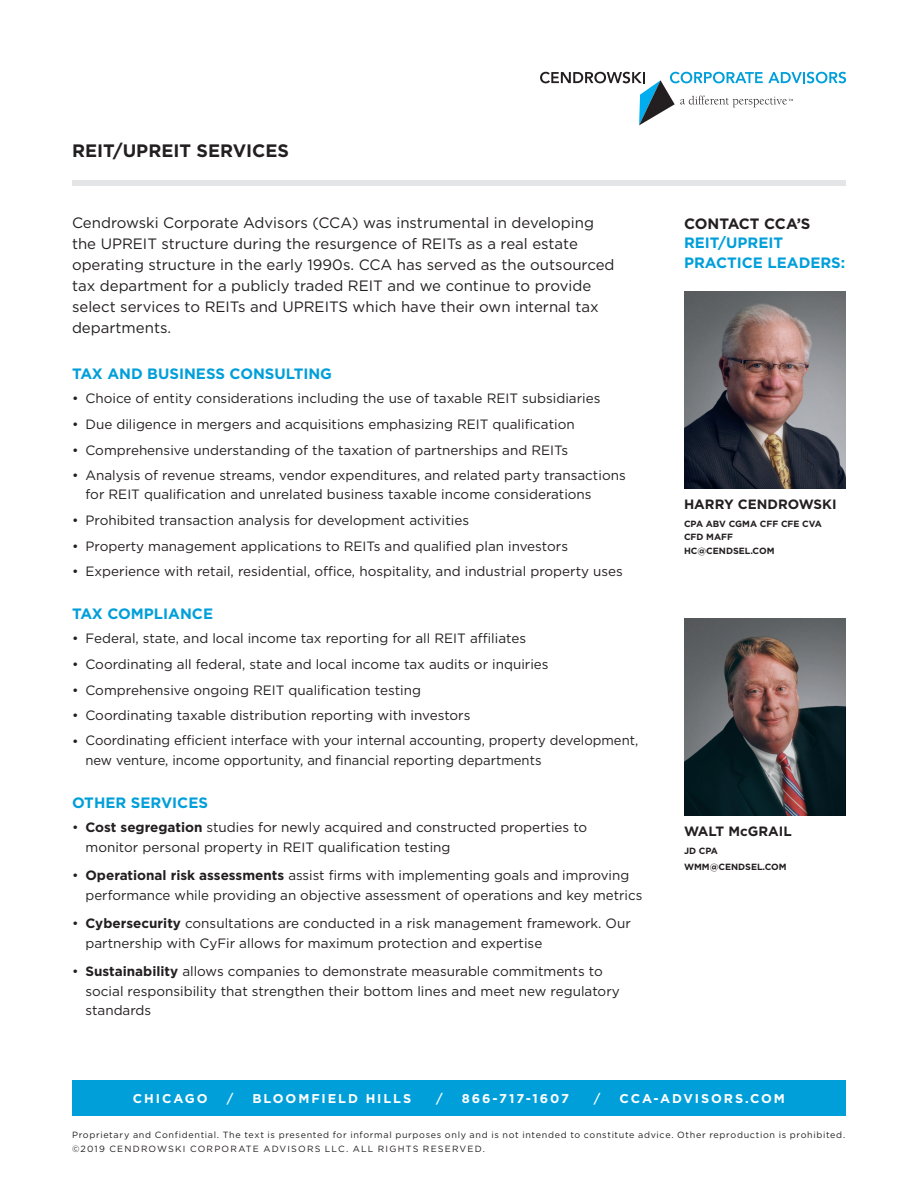
<style>
.page{position:relative;width:918px;height:1188px;background:#fff}
.page>*{position:absolute;margin:0;border:0;box-sizing:border-box;transform-origin:0 0}
.t1{font:700 18px "Gotham";color:#231f20}
.t2{font:15px/21px "Gotham";color:#231f20}
.t3{font:700 15px/19.5px "Gotham";color:#009fda}
.t4{font:700 15px "Gotham";letter-spacing:-.01em;color:#231f20}
.t5{font:13.5px/19.5px "Gotham";color:#231f20}
.t6{font:700 13.5px "Gotham";color:#231f20}
.t7{font:700 12.75px "Gotham";letter-spacing:.15em;color:#fff}
.t8{font:500 12.75px "Gotham";color:#fff}
.t9{font:9px/13.5px "Gotham";letter-spacing:.08em;color:#231f20}
.t10{font:700 9px/13.5px "Gotham";color:#231f20}
.s1{font-weight:700}
</style>
<div class="page">
<div style="left:72px;top:1080px;width:774px;height:36px;background:#009fda"></div>
<img style="left:684px;top:291px;width:162px;height:198px">
<img style="left:684px;top:618px;width:162px;height:198px">
<svg style="left:540px;top:72px;width:306px;height:53px"></svg>
<div style="left:72px;top:180px;width:774px;height:6px;background:#e4e5e7"></div>
<h1 class="t1" style="left:72px;top:139px;width:219px">REIT/UPREIT SERVICES</h1>
<p class="t2" style="left:72px;top:212px;width:544px">Cendrowski Corporate Advisors (CCA) was instrumental in developing the UPREIT structure during the resurgence of REITs as a real estate operating structure in the early 1990s. CCA has served as the outsourced tax department for a publicly traded REIT and we continue to provide select services to REITs and UPREITS which have their own internal tax departments.</p>
<p class="t3" style="left:72px;top:364px;width:262px">TAX AND BUSINESS CONSULTING</p>
<p class="t5" style="left:72px;top:389px;width:530px">• Choice of entity considerations including the use of taxable REIT subsidiaries</p>
<p class="t5" style="left:72px;top:414px;width:504px">• Due diligence in mergers and acquisitions emphasizing REIT qualification</p>
<p class="t5" style="left:72px;top:440px;width:498px">• Comprehensive understanding of the taxation of partnerships and REITs</p>
<p class="t5" style="left:86px;top:465px;width:542px;text-indent:-14px">• Analysis of revenue streams, vendor expenditures, and related party transactions for REIT qualification and unrelated business taxable income considerations</p>
<p class="t5" style="left:72px;top:510px;width:399px">• Prohibited transaction analysis for development activities</p>
<p class="t5" style="left:72px;top:536px;width:498px">• Property management applications to REITs and qualified plan investors</p>
<p class="t5" style="left:72px;top:561px;width:552px">• Experience with retail, residential, office, hospitality, and industrial property uses</p>
<p class="t3" style="left:72px;top:604px;width:143px">TAX COMPLIANCE</p>
<p class="t5" style="left:72px;top:629px;width:456px">• Federal, state, and local income tax reporting for all REIT affiliates</p>
<p class="t5" style="left:72px;top:654px;width:478px">• Coordinating all federal, state and local income tax audits or inquiries</p>
<p class="t5" style="left:72px;top:680px;width:350px">• Comprehensive ongoing REIT qualification testing</p>
<p class="t5" style="left:72px;top:705px;width:400px">• Coordinating taxable distribution reporting with investors</p>
<p class="t5" style="left:86px;top:731px;width:554px;text-indent:-14px">• Coordinating efficient interface with your internal accounting, property development, new venture, income opportunity, and financial reporting departments</p>
<p class="t3" style="left:72px;top:793px;width:138px">OTHER SERVICES</p>
<p class="t5" style="left:86px;top:818px;width:503px;text-indent:-14px">• <span class="s1">Cost segregation</span> studies for newly acquired and constructed properties to monitor personal property in REIT qualification testing</p>
<p class="t5" style="left:85px;top:866px;width:558px;text-indent:-13px">• <span class="s1">Operational risk assessments</span> assist firms with implementing goals and improving performance while providing an objective assessment of operations and key metrics</p>
<p class="t5" style="left:86px;top:914px;width:547px;text-indent:-14px">• <span class="s1">Cybersecurity</span> consultations are conducted in a risk management framework. Our partnership with CyFir allows for maximum protection and expertise</p>
<p class="t5" style="left:86px;top:962px;width:536px;text-indent:-14px">• <span class="s1">Sustainability</span> allows companies to demonstrate measurable commitments to social responsibility that strengthen their bottom lines and meet new regulatory standards</p>
<p class="t4" style="left:684px;top:213px;width:128px">CONTACT CCA’S</p>
<p class="t3" style="left:684px;top:233px;width:163px">REIT/UPREIT<br>PRACTICE LEADERS:</p>
<p class="t6" style="left:684px;top:495px;width:154px">HARRY CENDROWSKI</p>
<p class="t10" style="left:684px;top:517px;width:139px">CPA ABV CGMA CFF CFE CVA<br>CFD MAFF<br>HC@CENDSEL.COM</p>
<p class="t6" style="left:684px;top:822px;width:109px">WALT McGRAIL</p>
<p class="t10" style="left:684px;top:843px;width:104px;line-height:15.8px">JD CPA<br>WMM@CENDSEL.COM</p>
<p class="t7" style="left:133px;top:1090px;width:76px">CHICAGO</p>
<p class="t8" style="left:227px;top:1090px;width:8px">/</p>
<p class="t7" style="left:252px;top:1090px;width:160px">BLOOMFIELD HILLS</p>
<p class="t8" style="left:436px;top:1090px;width:8px">/</p>
<p class="t7" style="left:462px;top:1090px;width:109px">866-717-1607</p>
<p class="t8" style="left:594px;top:1090px;width:8px">/</p>
<p class="t7" style="left:620px;top:1090px;width:167px">CCA-ADVISORS.COM</p>
<p class="t9" style="left:72px;top:1128px;width:775px">Proprietary and Confidential. The text is presented for informal purposes only and is not intended to constitute advice. Other reproduction is prohibited. ©2019 CENDROWSKI CORPORATE ADVISORS LLC. ALL RIGHTS RESERVED.</p>
</div>
